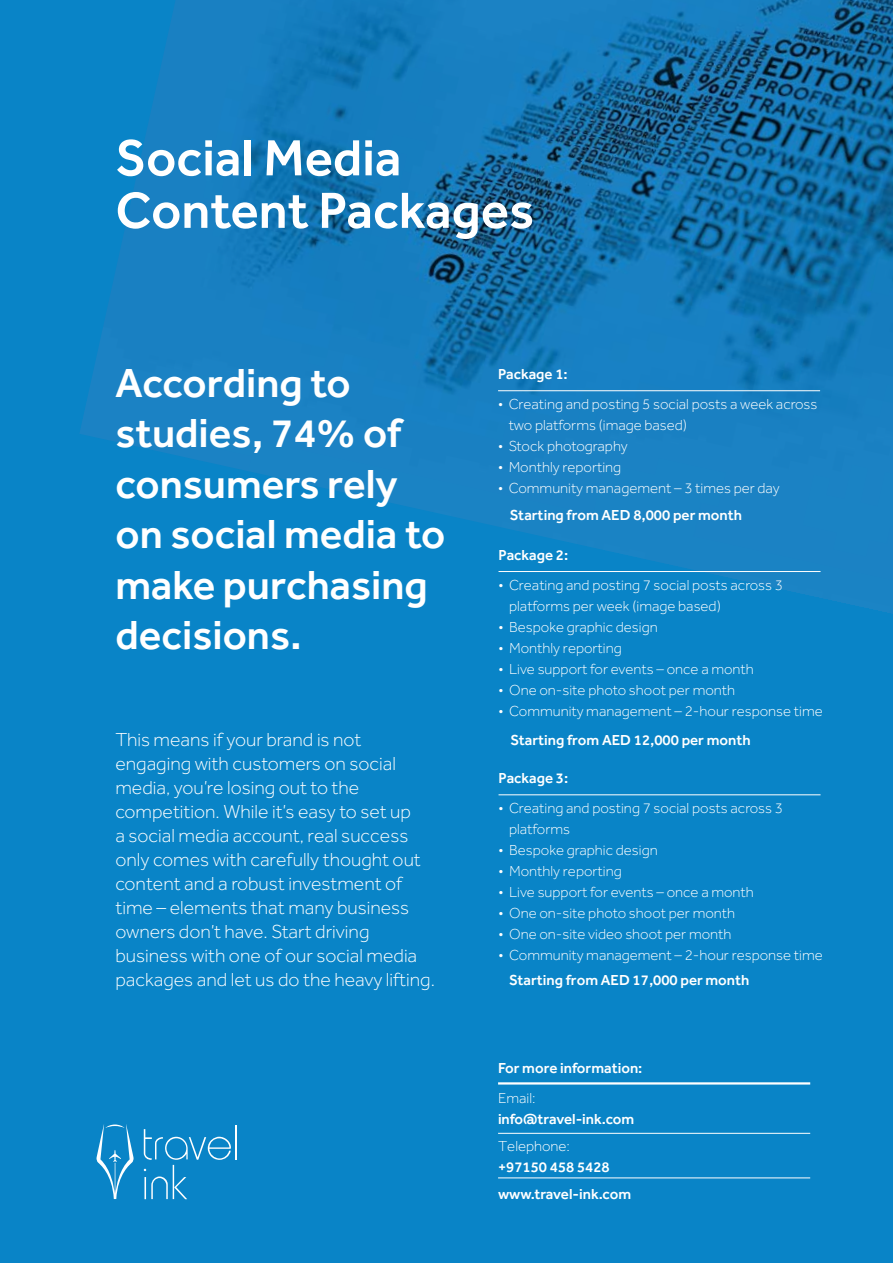
<style>
.page{position:relative;width:893px;height:1263px;background:#0984c7}
.page>*{position:absolute;margin:0;border:0;box-sizing:border-box;transform-origin:0 0}
.t1{font:500 52.5px/52.5px "Effra";color:#fff}
.t2{font:500 42px/50.4px "Effra";color:#fff}
.t3{font:300 19.5px/24px "Effra";color:#fff}
.t4{font:300 15px/21px "Effra";color:#fff}
.t5{font:500 15px/27px "Effra";color:#fff}
</style>
<div class="page">
<img style="left:80px;top:0;width:813px;height:614px">
<hr style="left:236px;top:1125px;width:1px;height:34px;background:#fff">
<svg style="left:144px;top:1129px;width:87px;height:70px"></svg>
<svg style="left:96px;top:1124px;width:38px;height:75px"></svg>
<hr style="left:498px;top:1082px;width:312px;height:2px;background:#fff">
<hr style="left:498px;top:1133px;width:312px;height:1px;background:#fff">
<hr style="left:498px;top:1177px;width:312px;height:1px;background:#fff">
<hr style="left:498px;top:390px;width:322px;height:1px;background:#fff">
<hr style="left:498px;top:794px;width:322px;height:1px;background:#fff">
<hr style="left:498px;top:571px;width:322px;height:1px;background:#fff">
<h1 class="t1" style="left:115px;top:131px;width:420px">Social Media<br>Content Packages</h1>
<h2 class="t2" style="left:115px;top:357px;width:331px">According to studies, 74% of consumers rely on social media to make purchasing decisions.</h2>
<p class="t5" style="left:498px;top:360px;width:71px">Package 1:</p>
<p class="t4" style="left:509px;top:394px;width:310px;text-indent:-11px">• Creating and posting 5 social posts a week across two platforms (image based)</p>
<p class="t4" style="left:498px;top:436px;width:131px">• Stock photography</p>
<p class="t4" style="left:498px;top:457px;width:125px">• Monthly reporting</p>
<p class="t4" style="left:498px;top:478px;width:283px">• Community management – 3 times per day</p>
<p class="t5" style="left:510px;top:501px;width:234px">Starting from AED 8,000 per month</p>
<p class="t5" style="left:499px;top:541px;width:71px">Package 2:</p>
<p class="t4" style="left:509px;top:574px;width:275px;text-indent:-11px">• Creating and posting 7 social posts across 3 platforms per week (image based)</p>
<p class="t4" style="left:499px;top:616px;width:161px">• Bespoke graphic design</p>
<p class="t4" style="left:499px;top:637px;width:125px">• Monthly reporting</p>
<p class="t4" style="left:499px;top:658px;width:257px">• Live support for events – once a month</p>
<p class="t4" style="left:499px;top:679px;width:238px">• One on-site photo shoot per month</p>
<p class="t4" style="left:499px;top:700px;width:326px">• Community management – 2-hour response time</p>
<h3 class="t3" style="left:115px;top:727px;width:247px">This means if your brand is not</h3>
<p class="t5" style="left:510px;top:726px;width:242px">Starting from AED 12,000 per month</p>
<p class="t3" style="left:115px;top:751px;width:321px">engaging with customers on social media, you’re losing out to the competition. While it’s easy to set up<br>a social media account, real success only comes with carefully thought out content and a robust investment of time – elements that many business owners don’t have. Start driving business with one of our social media packages and let us do the heavy lifting.</p>
<p class="t5" style="left:499px;top:764px;width:71px">Package 3:</p>
<p class="t4" style="left:509px;top:798px;width:275px;text-indent:-11px">• Creating and posting 7 social posts across 3 platforms</p>
<p class="t4" style="left:499px;top:840px;width:161px">• Bespoke graphic design</p>
<p class="t4" style="left:499px;top:861px;width:125px">• Monthly reporting</p>
<p class="t4" style="left:499px;top:882px;width:257px">• Live support for events – once a month</p>
<p class="t4" style="left:499px;top:903px;width:238px">• One on-site photo shoot per month</p>
<p class="t4" style="left:499px;top:924px;width:234px">• One on-site video shoot per month</p>
<p class="t4" style="left:499px;top:945px;width:326px">• Community management – 2-hour response time</p>
<p class="t5" style="left:509px;top:966px;width:242px">Starting from AED 17,000 per month</p>
<p class="t5" style="left:498px;top:1054px;width:146px">For more information:</p>
<p class="t4" style="left:498px;top:1087px;width:39px">Email:</p>
<p class="t5" style="left:498px;top:1105px;width:138px">info@travel-ink.com</p>
<p class="t4" style="left:498px;top:1135px;width:73px">Telephone:</p>
<p class="t5" style="left:498px;top:1153px;width:135px">+97150 458 5428 www.travel-ink.com</p>
</div>
